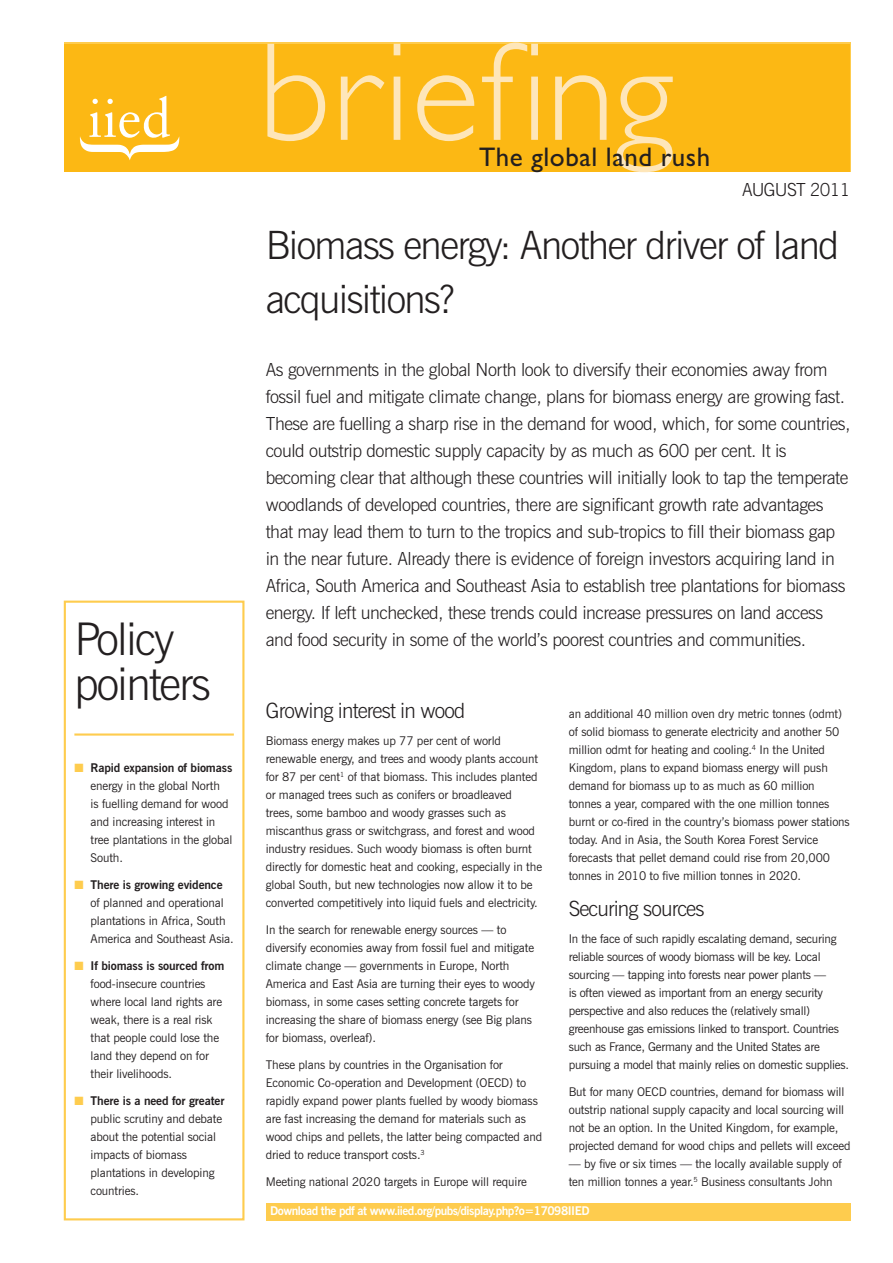
<style>
.page{position:relative;width:893px;height:1263px;background:#fff}
.page>*{position:absolute;margin:0;border:0;box-sizing:border-box;transform-origin:0 0}
.t1{font:300 45px/45px "News Gothic BT";letter-spacing:-.04em;color:#231f20}
.t2{font:300 39px/54px "News Gothic BT";letter-spacing:-.04em;color:#231f20}
.t3{font:27px "Gill Sans";letter-spacing:.02em;color:#231f20}
.t4{font:300 21px "News Gothic BT";letter-spacing:-.04em;color:#231f20}
.t5{font:300 18px/27px "News Gothic BT";letter-spacing:-.025em;color:#231f20}
.t6{font:12px/18px "News Gothic BT";letter-spacing:-.01em;color:#231f20}
.t7{font:700 12px "News Gothic BT";letter-spacing:-.04em;color:#fff}
.s1{color:#fecc4e}
.s2{font-weight:700}
</style>
<div class="page">
<div style="left:266px;top:1203px;width:584px;height:17px;background:#fecc4e"></div>
<div style="left:64px;top:44px;width:785px;height:128px;background:#fcb814"></div>
<svg style="left:80px;top:96px;width:99px;height:64px"></svg>
<svg style="left:267px;top:44px;width:58px;height:97px"></svg>
<svg style="left:341px;top:75px;width:43px;height:65px"></svg>
<svg style="left:394px;top:44px;width:6px;height:96px"></svg>
<svg style="left:417px;top:75px;width:57px;height:66px"></svg>
<svg style="left:482px;top:43px;width:56px;height:97px"></svg>
<svg style="left:555px;top:75px;width:51px;height:65px"></svg>
<svg style="left:617px;top:77px;width:56px;height:95px"></svg>
<hr style="left:74px;top:733px;width:160px;height:3px;background:#fecc4e">
<div style="left:64px;top:601px;width:180px;height:619px;border:2px solid #fecc4e"></div>
<h1 class="t1" style="left:74px;top:616px;width:138px">Policy pointers</h1>
<p class="t6" style="left:91px;top:758px;width:143px;text-indent:-16px"><span class="s1">■</span> <span class="s2">Rapid expansion of biomass </span>energy in the global North<br>is fuelling demand for wood and increasing interest in tree plantations in the global<br>South.</p>
<p class="t6" style="left:91px;top:875px;width:145px;text-indent:-16px"><span class="s1">■</span> <span class="s2">There is growing evidence </span>of planned and operational plantations in Africa, South<br>America and Southeast Asia.</p>
<p class="t6" style="left:91px;top:956px;width:135px;text-indent:-16px"><span class="s1">■</span> <span class="s2">If biomass is sourced from </span>food-insecure countries where local land rights are weak, there is a real risk that people could lose the land they depend on for their livelihoods.</p>
<p class="t6" style="left:91px;top:1091px;width:135px;text-indent:-16px"><span class="s1">■</span> <span class="s2">There is a need for greater </span>public scrutiny and debate about the potential social impacts of biomass plantations in developing countries.</p>
<h3 class="t3" style="left:479px;top:141px;width:233px">The global land rush</h3>
<h3 class="t5" style="left:742px;top:175px;width:110px">AUGUST 2011</h3>
<h2 class="t2" style="left:266px;top:217px;width:575px">Biomass energy: Another driver of land acquisitions?</h2>
<p class="t5" style="left:266px;top:355px;width:586px">As governments in the global North look to diversify their economies away from fossil fuel and mitigate climate change, plans for biomass energy are growing fast.<br>These are fuelling a sharp rise in the demand for wood, which, for some countries, could outstrip domestic supply capacity by as much as 600 per cent. It is becoming clear that although these countries will initially look to tap the temperate woodlands of developed countries, there are significant growth rate advantages that may lead them to turn to the tropics and sub-tropics to fill their biomass gap in the near future. Already there is evidence of foreign investors acquiring land in Africa, South America and Southeast Asia to establish tree plantations for biomass energy. If left unchecked, these trends could increase pressures on land access and food security in some of the world’s poorest countries and communities.</p>
<h3 class="t4" style="left:266px;top:697px;width:201px">Growing interest in wood</h3>
<p class="t6" style="left:266px;top:731px;width:278px">Biomass energy makes up 77 per cent of world renewable energy, and trees and woody plants account for 87 per cent<sup>1</sup> of that biomass. This includes planted or managed trees such as conifers or broadleaved trees, some bamboo and woody grasses such as miscanthus grass or switchgrass, and forest and wood industry residues. Such woody biomass is often burnt directly for domestic heat and cooking, especially in the global South, but new technologies now allow it to be converted competitively into liquid fuels and electricity.</p>
<p class="t6" style="left:266px;top:920px;width:271px">In the search for renewable energy sources — to diversify economies away from fossil fuel and mitigate climate change — governments in Europe, North America and East Asia are turning their eyes to woody biomass, in some cases setting concrete targets for increasing the share of biomass energy (see Big plans for biomass, overleaf).</p>
<p class="t6" style="left:266px;top:1055px;width:278px">These plans by countries in the Organisation for Economic Co-operation and Development (OECD) to rapidly expand power plants fuelled by woody biomass are fast increasing the demand for materials such as wood chips and pellets, the latter being compacted and dried to reduce transport costs.<sup>3</sup></p>
<p class="t6" style="left:266px;top:1172px;width:263px">Meeting national 2020 targets in Europe will require</p>
<p class="t6" style="left:569px;top:704px;width:283px">an additional 40 million oven dry metric tonnes (odmt) of solid biomass to generate electricity and another 50 million odmt for heating and cooling.<sup>4</sup> In the United Kingdom, plans to expand biomass energy will push demand for biomass up to as much as 60 million tonnes a year, compared with the one million tonnes burnt or co-fired in the country’s biomass power stations today. And in Asia, the South Korea Forest Service forecasts that pellet demand could rise from 20,000 tonnes in 2010 to five million tonnes in 2020.</p>
<h3 class="t4" style="left:569px;top:895px;width:137px">Securing sources</h3>
<p class="t6" style="left:569px;top:929px;width:282px">In the face of such rapidly escalating demand, securing reliable sources of woody biomass will be key. Local sourcing — tapping into forests near power plants —<br>is often viewed as important from an energy security perspective and also reduces the (relatively small) greenhouse gas emissions linked to transport. Countries such as France, Germany and the United States are pursuing a model that mainly relies on domestic supplies.</p>
<p class="t6" style="left:569px;top:1082px;width:283px">But for many OECD countries, demand for biomass will outstrip national supply capacity and local sourcing will not be an option. In the United Kingdom, for example, projected demand for wood chips and pellets will exceed</p>
<p class="t6" style="left:569px;top:1154px;width:274px">— by five or six times — the locally available supply of ten million tonnes a year.<sup>5</sup> Business consultants John</p>
<p class="t7" style="left:270px;top:1203px;width:321px">Download the pdf at www.iied.org/pubs/display.php?o=17098IIED</p>
</div>
